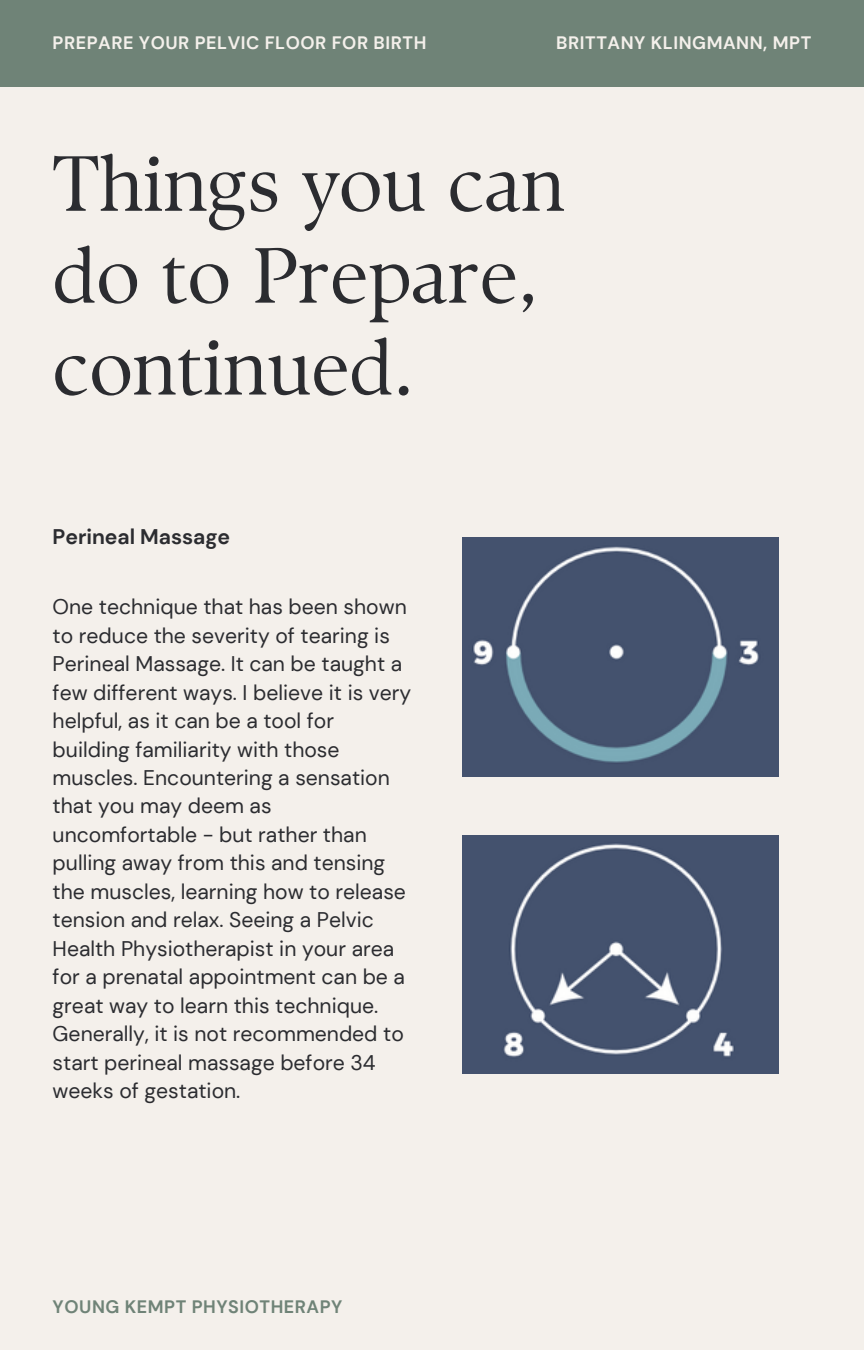
<style>
.page{position:relative;width:864px;height:1350px;background:#f4f0eb}
.page>*{position:absolute;margin:0;border:0;box-sizing:border-box;transform-origin:0 0}
.t1{font:78.08px/91.8px "TY Serif D";color:#2b2c30}
.t2{font:21.15px/28.6px "DM Sans";color:#2b2c30}
.t3{font:700 21.15px "DM Sans";color:#2b2c30}
.t4{font:700 18px "DM Sans";letter-spacing:.03em;color:#f4f0eb}
.t5{font:700 18px "DM Sans";letter-spacing:.03em;color:#6f8377}
</style>
<div class="page">
<div style="left:0;top:0;width:864px;height:86px;background:#6f8377"></div>
<img style="left:463px;top:537px;width:315px;height:240px">
<img style="left:463px;top:835px;width:315px;height:238px">
<p class="t4" style="left:53px;top:31px;width:375px">PREPARE YOUR PELVIC FLOOR FOR BIRTH</p>
<p class="t4" style="left:556px;top:31px;width:256px">BRITTANY KLINGMANN, MPT</p>
<p class="t1" style="left:53px;top:138px;width:514px">Things you can do to Prepare, continued.</p>
<p class="t3" style="left:53px;top:523px;width:179px">Perineal Massage</p>
<p class="t2" style="left:53px;top:593px;width:360px">One technique that has been shown to reduce the severity of tearing is<br>Perineal Massage. It can be taught a few different ways. I believe it is very helpful, as it can be a tool for building familiarity with those muscles. Encountering a sensation that you may deem as uncomfortable - but rather than pulling away from this and tensing the muscles, learning how to release tension and relax. Seeing a Pelvic<br>Health Physiotherapist in your area for a prenatal appointment can be a great way to learn this technique.<br>Generally, it is not recommended to start perineal massage before 34 weeks of gestation.</p>
<p class="t5" style="left:53px;top:1295px;width:291px">YOUNG KEMPT PHYSIOTHERAPY</p>
</div>
